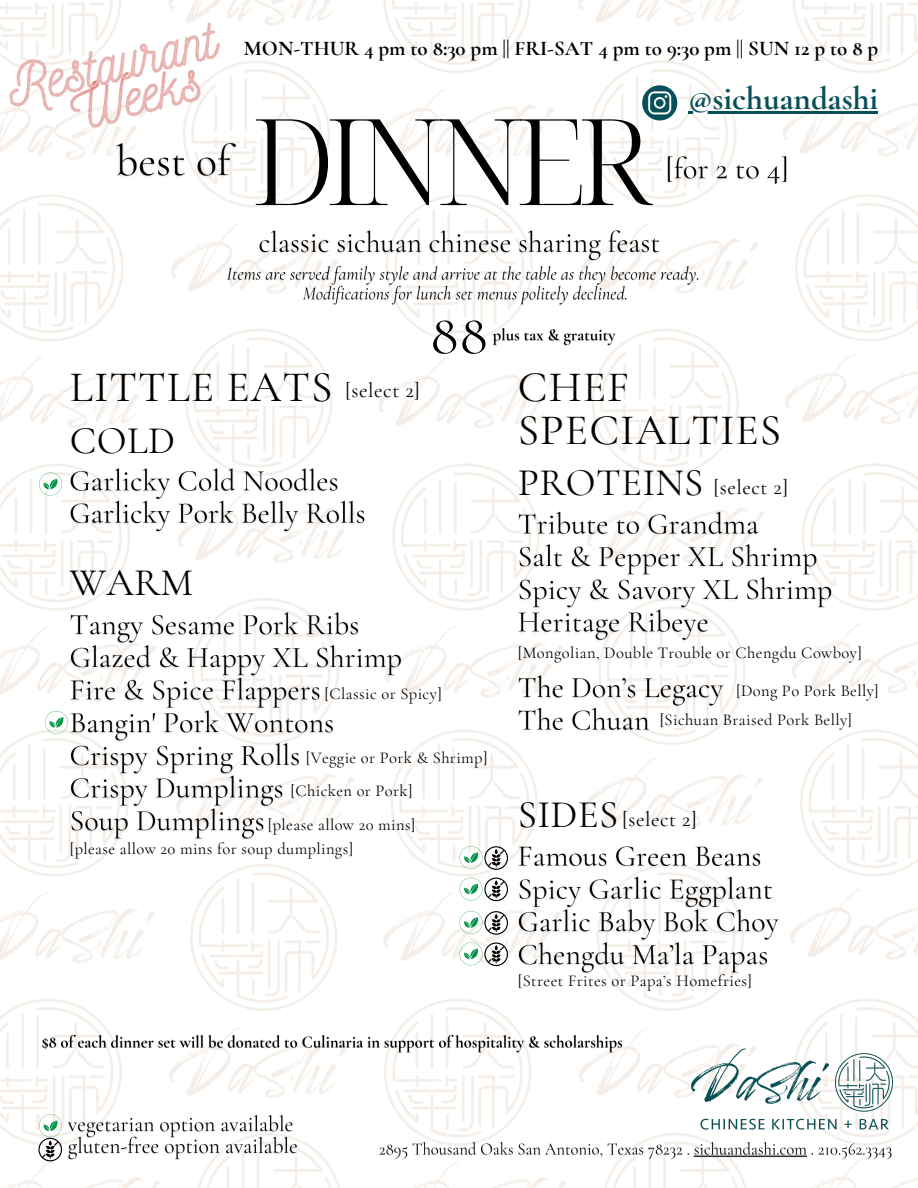
<style>
.page{position:relative;width:918px;height:1188px;background:#fff}
.page>*{position:absolute;margin:0;border:0;box-sizing:border-box;transform-origin:0 0}
.t1{font:300 120px "Noto Serif Display";letter-spacing:-.085em;color:#000}
.t2{font:57px "Cormorant Garamond";color:#000}
.t3{font:43.5px "Cormorant Garamond";letter-spacing:.025em;color:#000}
.t4{font:39px "Cormorant Garamond";letter-spacing:.01em;color:#000}
.t5{font:700 33px "Cormorant Garamond";color:#085059}
.t6{font:700 21px "Cormorant Garamond";color:#000}
.t7{font:21px "Cormorant Garamond";letter-spacing:.025em;color:#000}
.t8{font:16.5px "Cormorant Garamond";letter-spacing:.025em;color:#000}
</style>
<div class="page">
<img style="left:0;top:0;width:918px;height:1188px">
<img style="left:683px;top:1043px;width:209px;height:95px">
<hr style="left:688px;top:111px;width:190px;height:3px;background:#085059">
<svg style="left:642px;top:85px;width:35px;height:35px"></svg>
<img style="left:377px;top:1140px;width:518px;height:24px">
<img style="left:253px;top:225px;width:412px;height:38px">
<img style="left:110px;top:135px;width:132px;height:53px">
<svg style="left:39px;top:473px;width:23px;height:22px"></svg>
<img style="left:67px;top:463px;width:302px;height:75px">
<img style="left:513px;top:505px;width:323px;height:233px">
<img style="left:66px;top:606px;width:345px;height:240px">
<img style="left:514px;top:837px;width:271px;height:143px">
<svg style="left:460px;top:846px;width:48px;height:24px"></svg>
<svg style="left:460px;top:878px;width:48px;height:23px"></svg>
<svg style="left:460px;top:911px;width:48px;height:24px"></svg>
<img style="left:223px;top:263px;width:481px;height:45px">
<img style="left:63px;top:1112px;width:232px;height:31px">
<svg style="left:38px;top:1114px;width:24px;height:47px"></svg>
<img style="left:64px;top:1134px;width:237px;height:30px">
<img style="left:664px;top:150px;width:127px;height:42px">
<img style="left:4px;top:22px;width:224px;height:115px">
<svg style="left:460px;top:942px;width:48px;height:24px"></svg>
<svg style="left:45px;top:711px;width:23px;height:23px"></svg>
<img style="left:490px;top:325px;width:128px;height:25px">
<img style="left:39px;top:1032px;width:586px;height:24px">
<h5 class="t6" style="left:244px;top:36px;width:636px">MON-THUR 4 pm to 8:30 pm || FRI-SAT 4 pm to 9:30 pm || SUN 12 p to 8 p</h5>
<p class="t1" style="left:251px;top:77px;width:403px">DINNER</p>
<p class="t5" style="left:688px;top:79px;width:191px">@sichuandashi</p>
<p class="t2" style="left:430px;top:301px;width:59px">88</p>
<p class="t3" style="left:70px;top:360px;width:264px">LITTLE EATS</p>
<p class="t3" style="left:518px;top:360px;width:113px">CHEF</p>
<p class="t4" style="left:70px;top:417px;width:107px">COLD</p>
<p class="t7" style="left:345px;top:378px;width:76px">[select 2]</p>
<p class="t3" style="left:518px;top:404px;width:265px">SPECIALTIES</p>
<p class="t4" style="left:70px;top:559px;width:125px">WARM</p>
<p class="t8" style="left:325px;top:684px;width:119px">[Classic or Spicy]</p>
<h4 class="t8" style="left:306px;top:747px;width:183px">[Veggie or Pork &amp; Shrimp]</h4>
<p class="t8" style="left:291px;top:781px;width:124px">[Chicken or Pork]</p>
<p class="t8" style="left:268px;top:815px;width:149px">[please allow 20 mins]</p>
<p class="t8" style="left:70px;top:839px;width:285px">[please allow 20 mins for soup dumplings]</p>
<h4 class="t4" style="left:518px;top:459px;width:187px">PROTEINS</h4>
<h4 class="t7" style="left:714px;top:475px;width:76px">[select 2]</h4>
<p class="t8" style="left:518px;top:643px;width:346px">[Mongolian, Double Trouble or Chengdu Cowboy]</p>
<p class="t8" style="left:736px;top:680px;width:144px">[Dong Po Pork Belly]</p>
<p class="t8" style="left:660px;top:710px;width:194px">[Sichuan Braised Pork Belly]</p>
<h2 class="t4" style="left:518px;top:791px;width:102px">SIDES</h2>
<h2 class="t7" style="left:622px;top:807px;width:76px">[select 2]</h2>
<p class="t8" style="left:518px;top:971px;width:236px">[Street Frites or Papa’s Homefries]</p>
</div>
